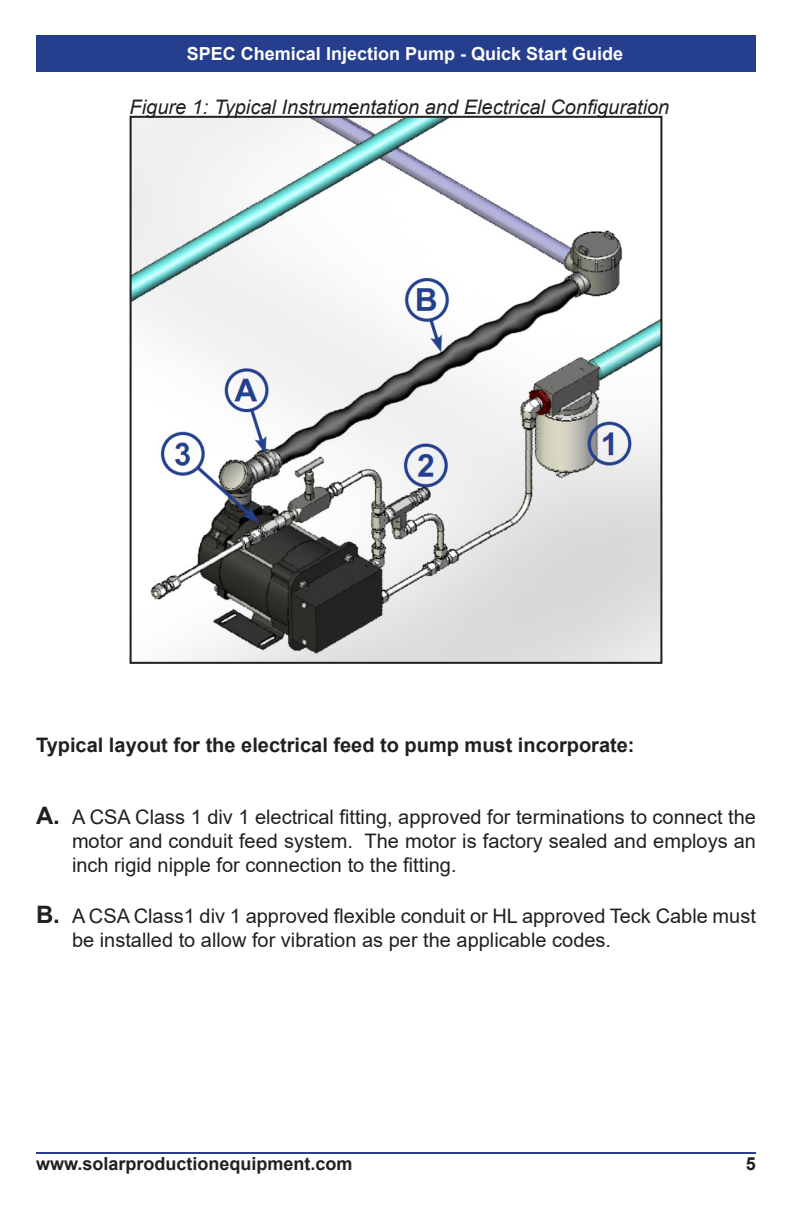
<style>
.page{position:relative;width:792px;height:1224px;background:#fff}
.page>*{position:absolute;margin:0;border:0;box-sizing:border-box;transform-origin:0 0}
.t1{font:20px/24px "Arial";color:#231f20;text-align:justify}
.Image_Caption{font:italic 20px "Arial";color:#231f20}
.t2{font:700 20px "Arial";color:#231f20}
.t3{font:700 18px "Arial";color:#fff}
.t4{font:700 18px "Arial";color:#231f20}
.s1{font-weight:700;font-size:24px}
</style>
<div class="page">
<div style="left:36px;top:35px;width:720px;height:37px;background:#253f8e"></div>
<hr style="left:36px;top:1152px;width:720px;height:2px;background:#253f8e">
<img style="left:133px;top:119px;width:526px;height:542px">
<div style="left:130px;top:116px;width:532px;height:548px;border:2px solid #231f20"></div>
<p class="t3" style="left:187px;top:41px;width:438px">SPEC Chemical Injection Pump - Quick Start Guide</p>
<p class="Image_Caption" style="left:130px;top:94px;width:541px">Figure 1: Typical Instrumentation and Electrical Configuration</p>
<p class="t2" style="left:36px;top:730px;width:600px">Typical layout for the electrical feed to pump must incorporate:</p>
<p class="t1" style="left:72px;top:805px;width:685px;text-indent:-36px"><span class="s1">A.</span> A CSA Class 1 div 1 electrical fitting, approved for terminations to connect the motor and conduit feed system. The motor is factory sealed and employs an inch rigid nipple for connection to the fitting.</p>
<p class="t1" style="left:72px;top:904px;width:685px;text-indent:-36px"><span class="s1">B.</span> A CSA Class1 div 1 approved flexible conduit or HL approved Teck Cable must be installed to allow for vibration as per the applicable codes.</p>
<p class="t4" style="left:36px;top:1151px;width:318px">www.solarproductionequipment.com</p>
<p class="t4" style="left:746px;top:1151px;width:12px">5</p>
</div>
